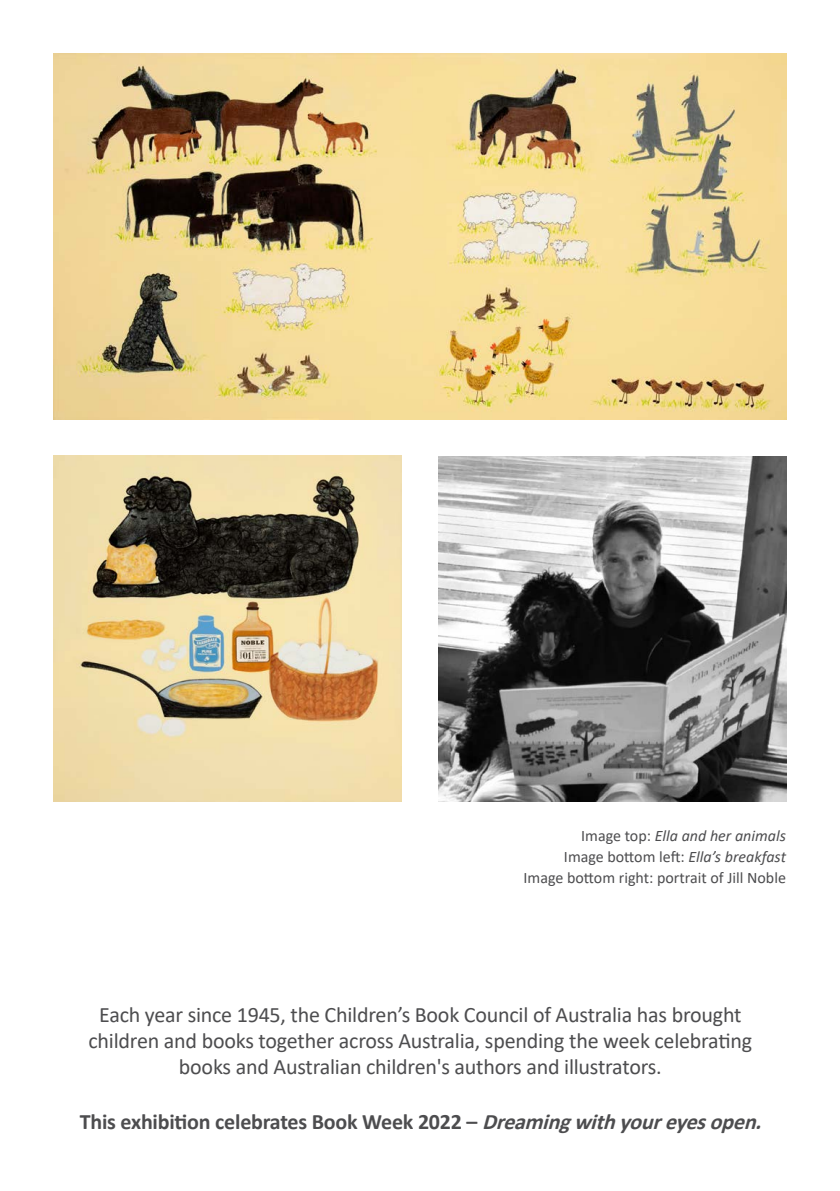
<style>
.page{position:relative;width:840px;height:1191px;background:#fff}
.page>*{position:absolute;margin:0;border:0;box-sizing:border-box;transform-origin:0 0}
.t1{font:22px/26px "Calibri";letter-spacing:-.01em;color:#4d4d4f;text-align:center}
.t2{font:700 22px "Calibri";letter-spacing:-.01em;color:#4d4d4f}
.t3{font:16px/21px "Calibri";color:#4d4d4f;text-align:right}
.s1{font-style:italic}
</style>
<div class="page">
<img style="left:54px;top:455px;width:347px;height:347px">
<img style="left:438px;top:456px;width:347px;height:345px">
<img style="left:54px;top:54px;width:731px;height:365px">
<p class="t3" style="left:523px;top:825px;width:264px">Image top: <span class="s1">Ella and her animals<br></span>Image bottom left: <span class="s1">Ella’s breakfast<br></span>Image bottom right: portrait of Jill Noble</p>
<p class="t1" style="left:88px;top:1001px;width:664px">Each year since 1945, the Children’s Book Council of Australia has brought children and books together across Australia, spending the week celebrating books and Australian children's authors and illustrators.</p>
<p class="t2" style="left:80px;top:1106px;width:690px">This exhibition celebrates Book Week 2022 – <span class="s1">Dreamingwithyoureyesopen.</span></p>
</div>
